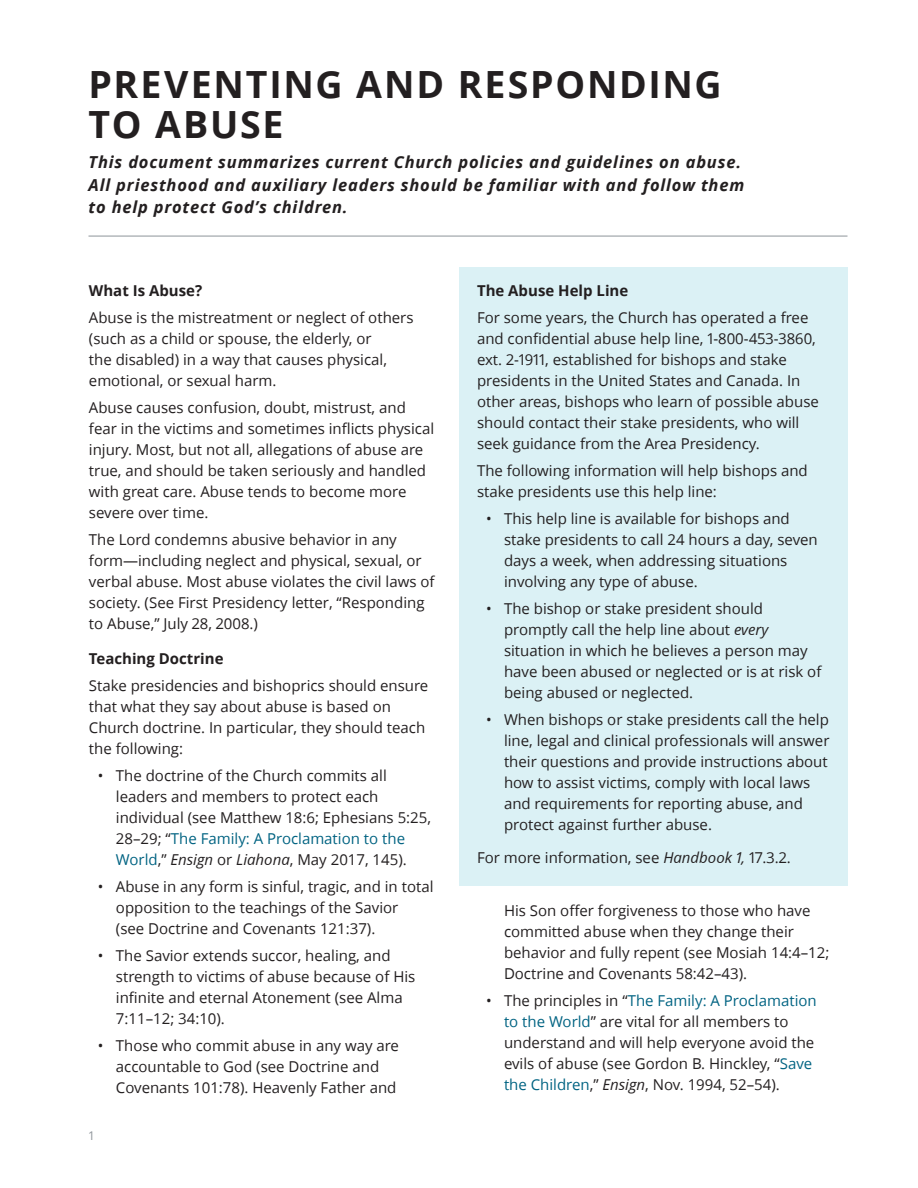
<style>
.page{position:relative;width:918px;height:1188px;background:#fff}
.page>*{position:absolute;margin:0;border:0;box-sizing:border-box;transform-origin:0 0}
.t1{font:700 37.5px/40.5px "Zoramlds Lat";letter-spacing:.05em;color:#231f20}
.Subtitle{font:italic 700 16.5px/22.5px "Zoramlds Lat";letter-spacing:.05em;color:#231f20}
.para_INDENTED-Bullet{font:15px/21px "Zoramlds Lat";color:#231f20}
.para_BODY{font:15px/21px "Zoramlds Lat";color:#231f20}
.para_INDENTED_Bullet{font:15px/21px "Zoramlds Lat";color:#231f20}
.para_BODY-Shaded{font:15px/21px "Zoramlds Lat";color:#231f20}
.H1-JLM{font:700 15px "Zoramlds Lat";color:#231f20}
.H1-JLM-Shaded{font:700 15px "Zoramlds Lat";color:#231f20}
.p_Footer-Title{font:12px "Zoramlds Lat";color:#8e9499}
.s1{color:#006382}
.s2{font-style:italic}
</style>
<div class="page">
<hr style="left:88px;top:236px;width:760px;height:1px;background:#8e9499">
<div style="left:459px;top:267px;width:389px;height:51px;background:#dbf1f5"></div>
<div style="left:459px;top:294px;width:389px;height:177px;background:#dbf1f5"></div>
<div style="left:459px;top:447px;width:389px;height:72px;background:#dbf1f5"></div>
<div style="left:459px;top:495px;width:389px;height:114px;background:#dbf1f5"></div>
<div style="left:459px;top:585px;width:389px;height:135px;background:#dbf1f5"></div>
<div style="left:459px;top:696px;width:389px;height:156px;background:#dbf1f5"></div>
<div style="left:459px;top:834px;width:389px;height:51px;background:#dbf1f5"></div>
<p class="t1" style="left:88px;top:64px;width:635px">PREVENTING AND RESPONDING<br>TO ABUSE</p>
<p class="Subtitle" style="left:88px;top:151px;width:657px">This document summarizes current Church policies and guidelines on abuse.<br>All priesthood and auxiliary leaders should be familiar with and follow them to help protect God’s children.</p>
<p class="H1-JLM" style="left:89px;top:280px;width:115px">What Is Abuse?</p>
<p class="para_BODY" style="left:89px;top:308px;width:326px">Abuse is the mistreatment or neglect of others (such as a child or spouse, the elderly, or<br>the disabled) in a way that causes physical, emotional, or sexual harm.</p>
<p class="para_BODY" style="left:89px;top:398px;width:347px">Abuse causes confusion, doubt, mistrust, and fear in the victims and sometimes inflicts physical injury. Most, but not all, allegations of abuse are true, and should be taken seriously and handled with great care. Abuse tends to become more severe over time.</p>
<p class="para_BODY" style="left:89px;top:530px;width:347px">The Lord condemns abusive behavior in any form—including neglect and physical, sexual, or verbal abuse. Most abuse violates the civil laws of society. (See First Presidency letter, “Responding to Abuse,” July 28, 2008.)</p>
<p class="H1-JLM" style="left:89px;top:647px;width:136px">Teaching Doctrine</p>
<p class="para_BODY" style="left:89px;top:675px;width:341px">Stake presidencies and bishoprics should ensure that what they say about abuse is based on Church doctrine. In particular, they should teach the following:</p>
<p class="para_INDENTED-Bullet" style="left:116px;top:765px;width:317px;text-indent:-18px">• The doctrine of the Church commits all leaders and members to protect each individual (see Matthew 18:6; Ephesians 5:25, 28–29; “<span class="s1">The Family: A Proclamation to the World</span>,” <span class="s2">Ensign</span> or <span class="s2">Liahona</span>, May 2017, 145).</p>
<p class="para_INDENTED-Bullet" style="left:116px;top:876px;width:319px;text-indent:-18px">• Abuse in any form is sinful, tragic, and in total opposition to the teachings of the Savior<br>(see Doctrine and Covenants 121:37).</p>
<p class="para_INDENTED-Bullet" style="left:116px;top:945px;width:301px;text-indent:-18px">• The Savior extends succor, healing, and strength to victims of abuse because of His infinite and eternal Atonement (see Alma 7:11–12; 34:10).</p>
<p class="para_INDENTED-Bullet" style="left:116px;top:1035px;width:285px;text-indent:-18px">• Those who commit abuse in any way are accountable to God (see Doctrine and<br>Covenants 101:78). Heavenly Father and</p>
<p class="p_Footer-Title" style="left:88px;top:1127px;width:8px">1</p>
<p class="H1-JLM-Shaded" style="left:477px;top:280px;width:153px">The Abuse Help Line</p>
<p class="para_BODY-Shaded" style="left:477px;top:308px;width:343px">For some years, the Church has operated a free and confidential abuse help line, 1-800-453-3860, ext. 2-1911, established for bishops and stake presidents in the United States and Canada. In other areas, bishops who learn of possible abuse should contact their stake presidents, who will seek guidance from the Area Presidency.</p>
<p class="para_BODY-Shaded" style="left:477px;top:461px;width:332px">The following information will help bishops and stake presidents use this help line:</p>
<p class="para_INDENTED-Bullet" style="left:504px;top:509px;width:315px;text-indent:-18px">• This help line is available for bishops and stake presidents to call 24 hours a day, seven days a week, when addressing situations involving any type of abuse.</p>
<p class="para_INDENTED-Bullet" style="left:504px;top:599px;width:319px;text-indent:-18px">• The bishop or stake president should promptly call the help line about <span class="s2">every </span>situation in which he believes a person may have been abused or neglected or is at risk of being abused or neglected.</p>
<p class="para_INDENTED_Bullet" style="left:504px;top:710px;width:327px;text-indent:-18px">• When bishops or stake presidents call the help line, legal and clinical professionals will answer their questions and provide instructions about how to assist victims, comply with local laws and requirements for reporting abuse, and protect against further abuse.</p>
<p class="para_BODY-Shaded" style="left:477px;top:848px;width:315px">For more information, see <span class="s2">Handbook 1,</span> 17.3.2.</p>
<p class="para_INDENTED-Bullet" style="left:504px;top:900px;width:327px">His Son offer forgiveness to those who have committed abuse when they change their behavior and fully repent (see Mosiah 14:4–12; Doctrine and Covenants 58:42–43).</p>
<p class="para_INDENTED_Bullet" style="left:504px;top:990px;width:314px;text-indent:-18px">• The principles in “<span class="s1">The Family: A Proclamation to the World</span>” are vital for all members to understand and will help everyone avoid the evils of abuse (see Gordon B. Hinckley, “<span class="s1">Save the Children</span>,” <span class="s2">Ensign</span>, Nov. 1994, 52–54).</p>
</div>
